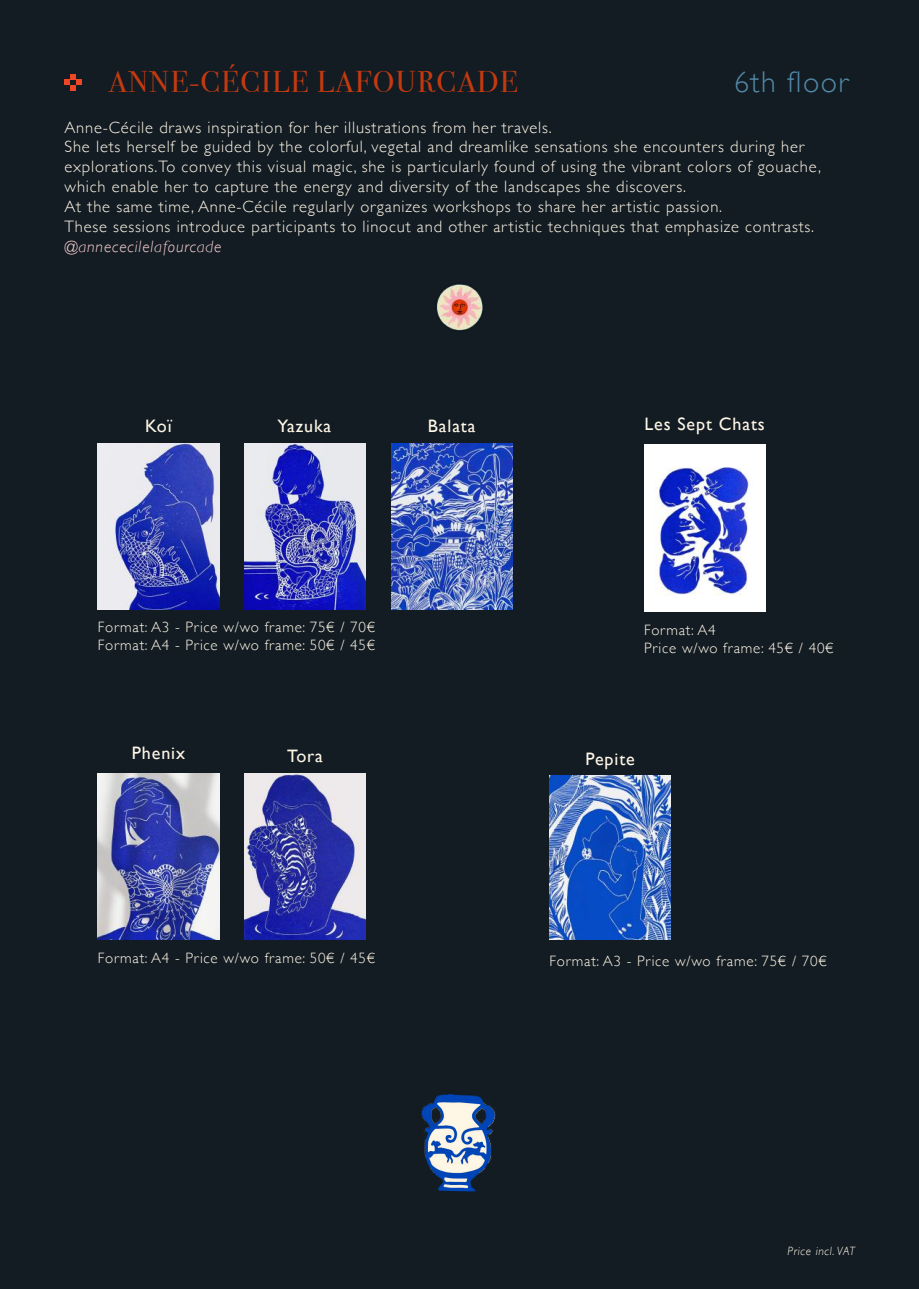
<style>
.page{position:relative;width:919px;height:1289px;background:#fff}
.page>*{position:absolute;margin:0;border:0;box-sizing:border-box;transform-origin:0 0}
.t1{font:30px "Bodoni Svty Two ITCTT";letter-spacing:.05em;color:#c43a0f}
.t2{font:300 30px "Gill Sans";letter-spacing:.05em;color:#5289a8}
.t3{font:18px "Gill Sans";letter-spacing:.05em;color:#fff7e7}
.t4{font:300 16.5px/19.8px "Gill Sans";letter-spacing:.05em;color:#fff7e7}
.t5{font:italic 300 16.5px "Gill Sans";letter-spacing:.05em;color:#f8cfd0}
.t6{font:300 15px/18px "Gill Sans";letter-spacing:.05em;color:#fff7e7}
.t7{font:italic 300 12px "Gill Sans";letter-spacing:.05em;color:#fff7e7}
</style>
<div class="page">
<div style="left:0;top:0;width:918px;height:1288px;background:#131c23"></div>
<svg style="left:64px;top:74px;width:18px;height:17px"></svg>
<img style="left:437px;top:284px;width:46px;height:47px">
<img style="left:98px;top:443px;width:121px;height:166px">
<img style="left:391px;top:443px;width:121px;height:166px">
<img style="left:244px;top:773px;width:122px;height:166px">
<img style="left:98px;top:773px;width:121px;height:166px">
<img style="left:244px;top:443px;width:122px;height:166px">
<img style="left:644px;top:445px;width:121px;height:166px">
<img style="left:549px;top:775px;width:121px;height:164px">
<img style="left:421px;top:1094px;width:75px;height:98px">
<h1 class="t1" style="left:109px;top:57px;width:410px">ANNE-CÉCILE LAFOURCADE</h1>
<p class="t4" style="left:64px;top:117px;width:758px">Anne-Cécile draws inspiration for her illustrations from her travels.<br>She lets herself be guided by the colorful, vegetal and dreamlike sensations she encounters during her explorations.To convey this visual magic, she is particularly found of using the vibrant colors of gouache, which enable her to capture the energy and diversity of the landscapes she discovers.<br>At the same time, Anne-Cécile regularly organizes workshops to share her artistic passion.<br>These sessions introduce participants to linocut and other artistic techniques that emphasize contrasts.</p>
<p class="t5" style="left:64px;top:237px;width:159px">@annececilelafourcade</p>
<h1 class="t2" style="left:734px;top:58px;width:116px">6th floor</h1>
<p class="t3" style="left:145px;top:415px;width:28px">Koï</p>
<p class="t3" style="left:277px;top:415px;width:55px">Yazuka</p>
<p class="t3" style="left:644px;top:413px;width:122px">Les Sept Chats</p>
<p class="t3" style="left:428px;top:415px;width:49px">Balata</p>
<p class="t6" style="left:98px;top:617px;width:279px">Format: A3 - Price w/wo frame: 75€ / 70€<br>Format: A4 - Price w/wo frame: 50€ / 45€</p>
<p class="t6" style="left:644px;top:620px;width:191px">Format: A4<br>Price w/wo frame: 45€ / 40€</p>
<p class="t3" style="left:132px;top:742px;width:55px">Phenix</p>
<p class="t3" style="left:287px;top:745px;width:37px">Tora</p>
<p class="t3" style="left:585px;top:748px;width:51px">Pepite</p>
<p class="t6" style="left:98px;top:948px;width:279px">Format: A4 - Price w/wo frame: 50€ / 45€</p>
<p class="t6" style="left:549px;top:951px;width:279px">Format: A3 - Price w/wo frame: 75€ / 70€</p>
<p class="t7" style="left:787px;top:1243px;width:69px">Price incl. VAT</p>
</div>
